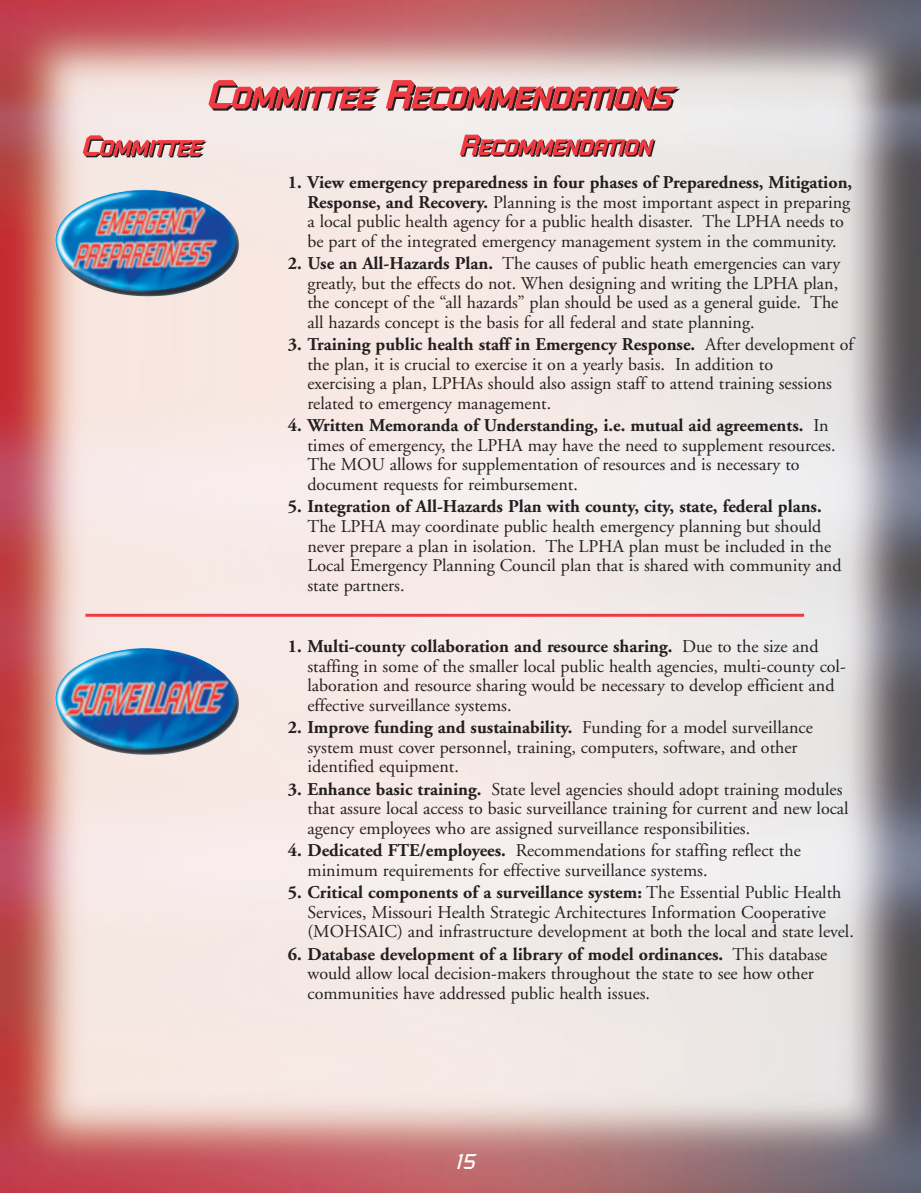
<style>
.page{position:relative;width:921px;height:1193px;background:#fff}
.page>*{position:absolute;margin:0;border:0;box-sizing:border-box;transform-origin:0 0}
.t1{font:italic 21px "Russell Square";color:#fff}
.t2{font:18px/19.5px "Adobe Garamond";color:#231f20}
.t3{font:700 18px "Adobe Garamond";color:#231f20}
.s1{font-weight:700}
</style>
<div class="page">
<img style="left:0;top:0;width:921px;height:1192px">
<svg style="left:208px;top:80px;width:472px;height:31px;background:#cc7d7f"></svg>
<svg style="left:83px;top:135px;width:124px;height:22px;background:#cf8082"></svg>
<svg style="left:460px;top:135px;width:195px;height:22px;background:#ca797b"></svg>
<img style="left:55px;top:189px;width:184px;height:107px">
<img style="left:55px;top:648px;width:184px;height:106px">
<hr style="left:85px;top:613px;width:719px;height:3px;background:#ee3a41">
<p class="t2" style="left:307px;top:174px;width:546px;text-indent:-19px"><span class="s1">1. View emergency preparedness in four phases of Preparedness, Mitigation, Response, and Recovery.</span> Planning is the most important aspect in preparing a local public health agency for a public health disaster. The LPHA needs to be part of the integrated emergency management system in the community.</p>
<p class="t2" style="left:307px;top:255px;width:534px;text-indent:-20px"><span class="s1">2. Use an All-Hazards Plan.</span> The causes of public heath emergencies can vary greatly, but the effects do not. When designing and writing the LPHA plan, the concept of the “all hazards” plan should be used as a general guide. The all hazards concept is the basis for all federal and state planning.</p>
<p class="t2" style="left:307px;top:336px;width:548px;text-indent:-19px"><span class="s1">3. Training public health staff in Emergency Response.</span> After development of the plan, it is crucial to exercise it on a yearly basis. In addition to<br>exercising a plan, LPHAs should also assign staff to attend training sessions related to emergency management.</p>
<p class="t2" style="left:307px;top:417px;width:529px;text-indent:-20px"><span class="s1">4. Written Memoranda of Understanding, i.e. mutual aid agreements.</span> In times of emergency, the LPHA may have the need to supplement resources.<br>The MOU allows for supplementation of resources and is necessary to document requests for reimbursement.</p>
<p class="t3" style="left:288px;top:499px;width:535px">5. Integration of All-Hazards Plan with county, city, state, federal plans.</p>
<p class="t2" style="left:307px;top:518px;width:536px">The LPHA may coordinate public health emergency planning but should never prepare a plan in isolation. The LPHA plan must be included in the Local Emergency Planning Council plan that is shared with community and state partners.</p>
<p class="t2" style="left:307px;top:638px;width:540px;text-indent:-20px"><span class="s1">1. Multi-county collaboration and resource sharing.</span> Due to the size and staffing in some of the smaller local public health agencies, multi-county col&shy;laboration and resource sharing would be necessary to develop efficient and effective surveillance systems.</p>
<p class="t2" style="left:307px;top:719px;width:507px;text-indent:-20px"><span class="s1">2. Improve funding and sustainability.</span> Funding for a model surveillance system must cover personnel, training, computers, software, and other identified equipment.</p>
<p class="t2" style="left:307px;top:780px;width:543px;text-indent:-20px"><span class="s1">3. Enhance basic training.</span> State level agencies should adopt training modules that assure local access to basic surveillance training for current and new local agency employees who are assigned surveillance responsibilities.</p>
<p class="t2" style="left:307px;top:842px;width:495px;text-indent:-20px"><span class="s1">4. Dedicated FTE/employees.</span> Recommendations for staffing reflect the minimum requirements for effective surveillance systems.</p>
<p class="t2" style="left:307px;top:884px;width:548px;text-indent:-20px"><span class="s1">5. Critical components of a surveillance system:</span> The Essential Public Health<br>Services, Missouri Health Strategic Architectures Information Cooperative (MOHSAIC) and infrastructure development at both the local and state level.</p>
<p class="t2" style="left:307px;top:945px;width:521px;text-indent:-20px"><span class="s1">6. Database development of a library of model ordinances.</span> This database would allow local decision-makers throughout the state to see how other communities have addressed public health issues.</p>
<p class="t1" style="left:455px;top:1153px;width:25px">15</p>
</div>
